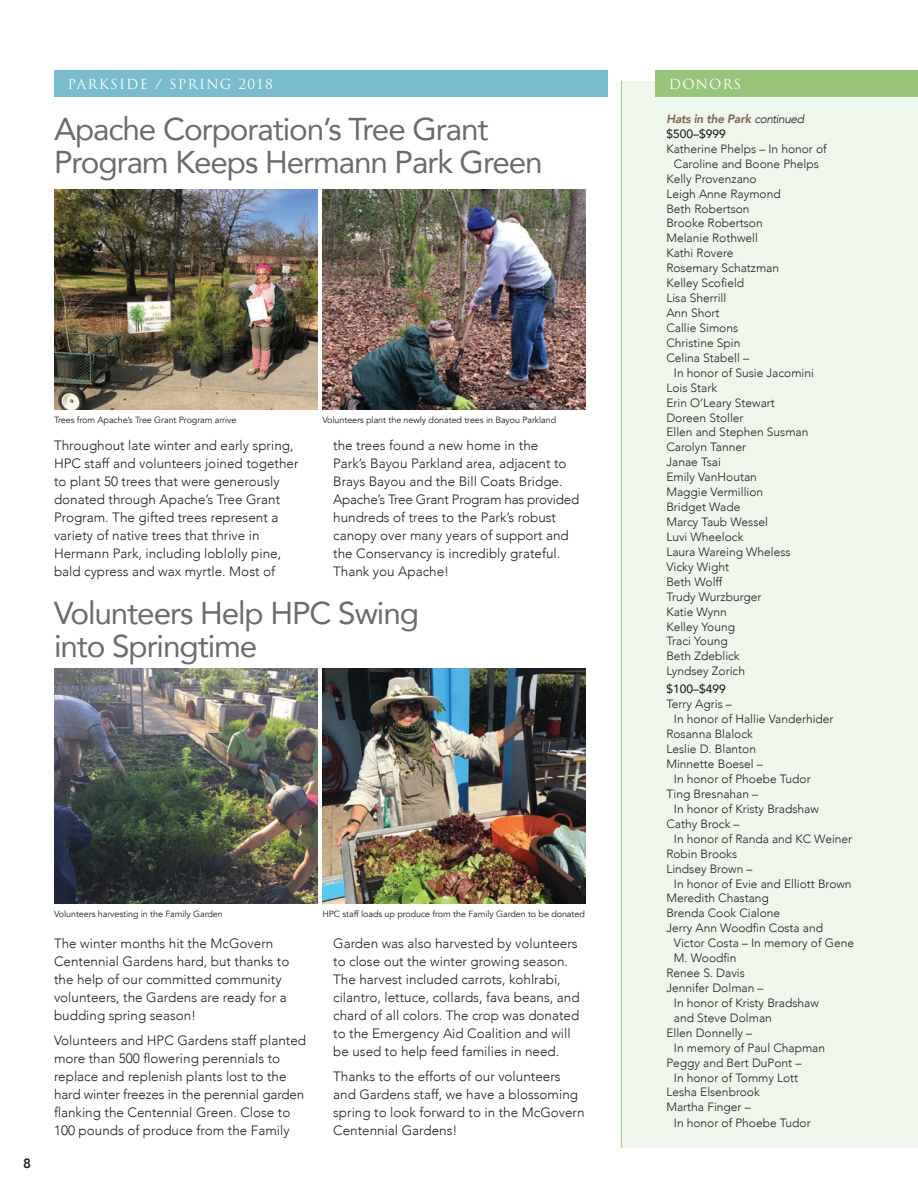
<style>
.page{position:relative;width:918px;height:1188px;background:#fff}
.page>*{position:absolute;margin:0;border:0;box-sizing:border-box;transform-origin:0 0}
.t1{font:31.5px/33px "Avenir";letter-spacing:-.035em;color:#6b6b6e}
.t2{font:300 13.5px/18px "Avenir";color:#231f20}
.t3{font:13.5px "Trajan Pro";letter-spacing:.09em;color:#fff}
.Donor_Category{font:800 13.5px "Avenir";color:#231f20}
.List_Donor_Style{font:300 12px/15px "Avenir";color:#231f20}
.Donor_Category-2{font:italic 800 12px "Avenir";letter-spacing:-.025em;color:#805f4e}
.List_Donor_Style-2{font:500 12px "Avenir";color:#231f20}
.t4{font:9px "Avenir";letter-spacing:-.01em;color:#231f20}
.s1{font-weight:300;color:#231f20}
</style>
<div class="page">
<div style="left:621px;top:81px;width:297px;height:1067px;background:#eff6eb"></div>
<div style="left:655px;top:71px;width:263px;height:26px;background:#99c57b"></div>
<hr style="left:621px;top:81px;width:1px;height:1067px;background:#99c57b">
<div style="left:54px;top:71px;width:554px;height:26px;background:#78bcce"></div>
<img style="left:54px;top:189px;width:263px;height:221px">
<img style="left:322px;top:189px;width:263px;height:221px">
<img style="left:322px;top:669px;width:263px;height:234px">
<img style="left:54px;top:669px;width:263px;height:234px">
<p class="t3" style="left:68px;top:75px;width:207px">PARKSIDE / SPRING 2018</p>
<p class="t1" style="left:54px;top:111px;width:490px">Apache Corporation’s Tree Grant<br>Program Keeps Hermann Park Green</p>
<p class="t4" style="left:54px;top:415px;width:184px">Trees from Apache’s Tree Grant Program arrive</p>
<p class="t4" style="left:322px;top:415px;width:235px">Volunteers plant the newly donated trees in Bayou Parkland</p>
<p class="t2" style="left:54px;top:436px;width:246px">Throughout late winter and early spring, HPC staff and volunteers joined together to plant 50 trees that were generously donated through Apache’s Tree Grant Program. The gifted trees represent a variety of native trees that thrive in Hermann Park, including loblolly pine, bald cypress and wax myrtle. Most of</p>
<p class="t2" style="left:333px;top:436px;width:248px">the trees found a new home in the<br>Park’s Bayou Parkland area, adjacent to Brays Bayou and the Bill Coats Bridge.<br>Apache’s Tree Grant Program has provided hundreds of trees to the Park’s robust canopy over many years of support and the Conservancy is incredibly grateful.<br>Thank you Apache!</p>
<p class="t1" style="left:54px;top:595px;width:367px">Volunteers Help HPC Swing into Springtime</p>
<p class="Donor_Category" style="left:23px;top:1151px;width:9px">8</p>
<p class="t4" style="left:54px;top:909px;width:170px">Volunteers harvesting in the Family Garden</p>
<p class="t4" style="left:322px;top:909px;width:264px">HPC staff loads up produce from the Family Garden to be donated</p>
<p class="t2" style="left:54px;top:935px;width:237px">The winter months hit the McGovern Centennial Gardens hard, but thanks to the help of our committed community volunteers, the Gardens are ready for a budding spring season!</p>
<p class="t2" style="left:54px;top:1031px;width:254px">Volunteers and HPC Gardens staff planted more than 500 flowering perennials to replace and replenish plants lost to the hard winter freezes in the perennial garden flanking the Centennial Green. Close to 100 pounds of produce from the Family</p>
<p class="t2" style="left:333px;top:935px;width:248px">Garden was also harvested by volunteers to close out the winter growing season.<br>The harvest included carrots, kohlrabi, cilantro, lettuce, collards, fava beans, and chard of all colors. The crop was donated to the Emergency Aid Coalition and will be used to help feed families in need.</p>
<p class="t2" style="left:333px;top:1067px;width:253px">Thanks to the efforts of our volunteers and Gardens staff, we have a blossoming spring to look forward to in the McGovern Centennial Gardens!</p>
<p class="t3" style="left:669px;top:75px;width:74px">DONORS</p>
<p class="Donor_Category-2" style="left:666px;top:112px;width:139px">Hats in the Park <span class="s1">continued</span></p>
<p class="List_Donor_Style-2" style="left:666px;top:123px;width:61px">$500–$999</p>
<p class="List_Donor_Style" style="left:666px;top:141px;width:162px;text-align:center">Katherine Phelps – In honor of<br>Caroline and Boone Phelps</p>
<p class="List_Donor_Style" style="left:666px;top:171px;width:92px">Kelly Provenzano</p>
<p class="List_Donor_Style" style="left:666px;top:186px;width:116px">Leigh Anne Raymond</p>
<p class="List_Donor_Style" style="left:666px;top:201px;width:85px">Beth Robertson</p>
<p class="List_Donor_Style" style="left:666px;top:216px;width:98px">Brooke Robertson</p>
<p class="List_Donor_Style" style="left:666px;top:231px;width:93px">Melanie Rothwell</p>
<p class="List_Donor_Style" style="left:666px;top:246px;width:69px">Kathi Rovere</p>
<p class="List_Donor_Style" style="left:666px;top:261px;width:114px">Rosemary Schatzman</p>
<p class="List_Donor_Style" style="left:666px;top:276px;width:79px">Kelley Scofield</p>
<p class="List_Donor_Style" style="left:666px;top:291px;width:61px">Lisa Sherrill</p>
<p class="List_Donor_Style" style="left:666px;top:305px;width:55px">Ann Short</p>
<p class="List_Donor_Style" style="left:666px;top:320px;width:73px">Callie Simons</p>
<p class="List_Donor_Style" style="left:666px;top:335px;width:76px">Christine Spin</p>
<p class="List_Donor_Style" style="left:674px;top:350px;width:142px;text-indent:-8px">Celina Stabell –<br>In honor of Susie Jacomini</p>
<p class="List_Donor_Style" style="left:666px;top:380px;width:52px">Lois Stark</p>
<p class="List_Donor_Style" style="left:666px;top:395px;width:110px">Erin O’Leary Stewart</p>
<p class="List_Donor_Style" style="left:666px;top:410px;width:79px">Doreen Stoller</p>
<p class="List_Donor_Style" style="left:666px;top:425px;width:144px">Ellen and Stephen Susman</p>
<p class="List_Donor_Style" style="left:666px;top:440px;width:81px">Carolyn Tanner</p>
<p class="List_Donor_Style" style="left:666px;top:455px;width:56px">Janae Tsai</p>
<p class="List_Donor_Style" style="left:666px;top:470px;width:92px">Emily VanHoutan</p>
<p class="List_Donor_Style" style="left:666px;top:485px;width:98px">Maggie Vermillion</p>
<p class="List_Donor_Style" style="left:666px;top:499px;width:76px">Bridget Wade</p>
<p class="List_Donor_Style" style="left:666px;top:514px;width:103px">Marcy Taub Wessel</p>
<p class="List_Donor_Style" style="left:666px;top:529px;width:79px">Luvi Wheelock</p>
<p class="List_Donor_Style" style="left:666px;top:544px;width:126px">Laura Wareing Wheless</p>
<p class="List_Donor_Style" style="left:666px;top:559px;width:64px">Vicky Wight</p>
<p class="List_Donor_Style" style="left:666px;top:574px;width:58px">Beth Wolff</p>
<p class="List_Donor_Style" style="left:666px;top:589px;width:97px">Trudy Wurzburger</p>
<p class="List_Donor_Style" style="left:666px;top:604px;width:62px">Katie Wynn</p>
<p class="List_Donor_Style" style="left:666px;top:619px;width:70px">Kelley Young</p>
<p class="List_Donor_Style" style="left:666px;top:634px;width:63px">Traci Young</p>
<p class="List_Donor_Style" style="left:666px;top:649px;width:75px">Beth Zdeblick</p>
<p class="List_Donor_Style" style="left:666px;top:664px;width:80px">Lyndsey Zorich</p>
<p class="List_Donor_Style-2" style="left:666px;top:679px;width:61px">$100–$499</p>
<p class="List_Donor_Style" style="left:674px;top:697px;width:161px;text-indent:-8px">Terry Agris –<br>In honor of Hallie Vanderhider</p>
<p class="List_Donor_Style" style="left:666px;top:727px;width:88px">Rosanna Blalock</p>
<p class="List_Donor_Style" style="left:666px;top:742px;width:91px">Leslie D. Blanton</p>
<p class="List_Donor_Style" style="left:674px;top:756px;width:138px;text-indent:-8px">Minnette Boesel –<br>In honor of Phoebe Tudor</p>
<p class="List_Donor_Style" style="left:674px;top:786px;width:146px;text-indent:-8px">Ting Bresnahan –<br>In honor of Kristy Bradshaw</p>
<p class="List_Donor_Style" style="left:674px;top:816px;width:180px;text-indent:-8px">Cathy Brock –<br>In honor of Randa and KC Weiner</p>
<p class="List_Donor_Style" style="left:666px;top:846px;width:72px">Robin Brooks</p>
<p class="List_Donor_Style" style="left:674px;top:861px;width:179px;text-indent:-8px">Lindsey Brown –<br>In honor of Evie and Elliott Brown</p>
<p class="List_Donor_Style" style="left:666px;top:891px;width:104px">Meredith Chastang</p>
<p class="List_Donor_Style" style="left:666px;top:906px;width:115px">Brenda Cook Cialone</p>
<p class="List_Donor_Style" style="left:674px;top:921px;width:182px;text-indent:-8px">Jerry Ann Woodfin Costa and<br>Victor Costa – In memory of Gene<br>M. Woodfin</p>
<p class="List_Donor_Style" style="left:666px;top:965px;width:80px">Renee S. Davis</p>
<p class="List_Donor_Style" style="left:674px;top:980px;width:146px;text-indent:-8px">Jennifer Dolman –<br>In honor of Kristy Bradshaw and Steve Dolman</p>
<p class="List_Donor_Style" style="left:674px;top:1025px;width:153px;text-indent:-8px">Ellen Donnelly –<br>In memory of Paul Chapman</p>
<p class="List_Donor_Style" style="left:666px;top:1055px;width:136px;text-align:center">Peggy and Bert DuPont –<br>In honor of Tommy Lott</p>
<p class="List_Donor_Style" style="left:666px;top:1085px;width:95px">Lesha Elsenbrook</p>
<p class="List_Donor_Style" style="left:674px;top:1100px;width:138px;text-indent:-8px">Martha Finger –<br>In honor of Phoebe Tudor</p>
</div>
